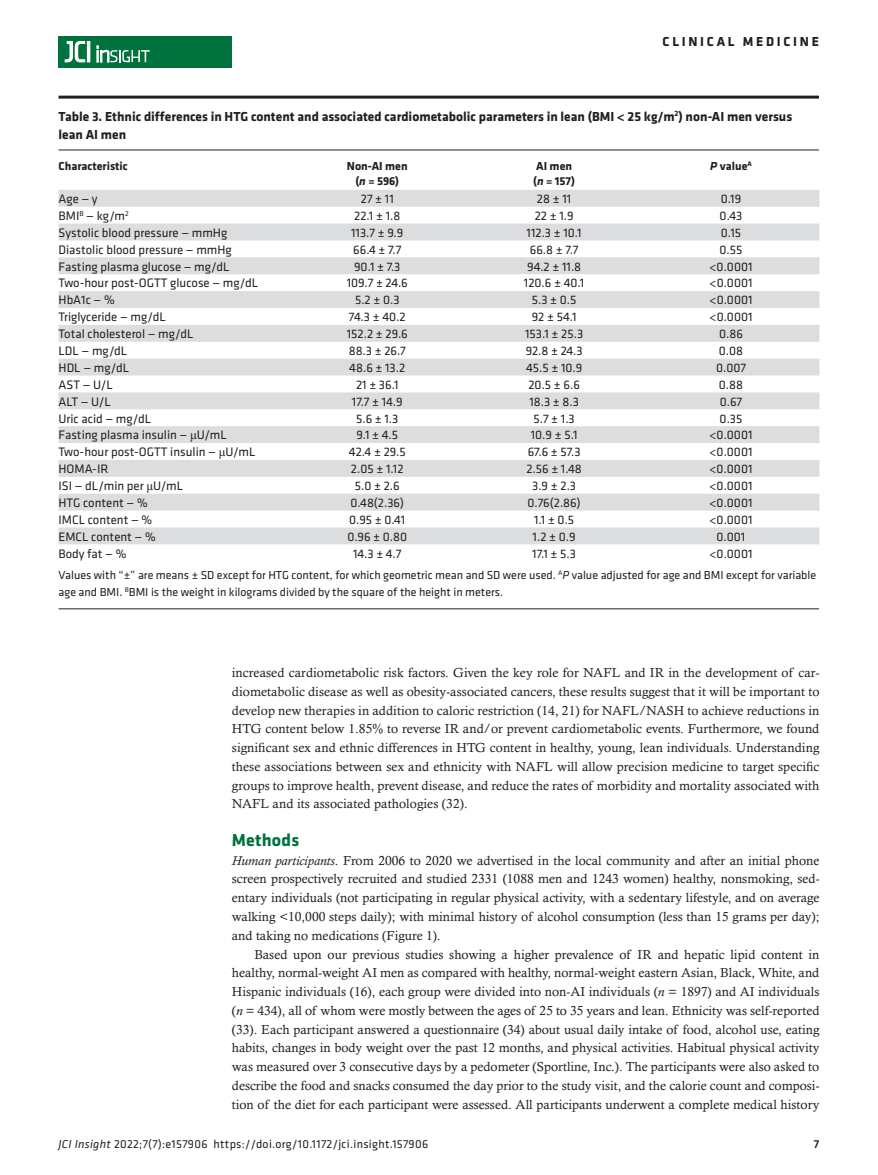
<style>
.page{position:relative;width:878px;height:1175px;background:#fff}
.page>*{position:absolute;margin:0;border:0;box-sizing:border-box;transform-origin:0 0}
.t1{font:700 18px "Klavika";letter-spacing:.01em;color:#00723e}
.t2{font:700 13.5px/18px "Klavika Basic";color:#231f20}
.t3{font:700 13.5px "Klavika Basic";letter-spacing:.2em;color:#231f20}
.t4{font:13.2px/18.8px "Calisto MT Std";color:#231f20;text-align:justify}
.t5{font:12.75px "Klavika";color:#231f20}
.t6{font:12px/16.5px "Klavika Basic";color:#231f20}
.t7{font:12px "Klavika Basic";letter-spacing:.025em;color:#231f20}
.t8{font:700 12px/15px "Klavika";color:#231f20;text-align:center}
.t9{font:500 12px "Klavika Basic";color:#231f20}
.s1{font-style:italic}
.s2{font-family:"Times New Roman"}
</style>
<div class="page">
<div style="left:59px;top:36px;width:173px;height:31px;background:#00723e"></div>
<hr style="left:87px;top:41px;width:3px;height:21px;background:#fff">
<svg style="left:64px;top:41px;width:21px;height:22px"></svg>
<svg style="left:97px;top:46px;width:53px;height:16px"></svg>
<hr style="left:59px;top:96px;width:760px;height:3px;background:#231f20">
<hr style="left:59px;top:150px;width:760px;height:1px;background:#231f20">
<hr style="left:59px;top:608px;width:760px;height:1px;background:#231f20">
<svg style="left:59px;top:190px;width:760px;height:354px;fill:#e1e2e4"></svg>
<p class="t3" style="left:662px;top:32px;width:158px">CLINICAL MEDICINE</p>
<p class="t2" style="left:58px;top:107px;width:735px">Table 3. Ethnic differences in HTG content and associated cardiometabolic parameters in lean (BMI &lt; 25 kg/m<sup>2</sup>) non-AI men versus lean AI men</p>
<p class="t8" style="left:59px;top:158px;width:71px">Characteristic</p>
<p class="t8" style="left:347px;top:158px;width:62px">Non-AI men (<span class="s1">n</span> = 596)</p>
<p class="t8" style="left:533px;top:158px;width:43px;text-align:left">AI men (<span class="s1">n</span> = 157)</p>
<p class="t8" style="left:710px;top:158px;width:43px"><span class="s1">P</span> value<sup>A</sup></p>
<p class="t5" style="left:59px;top:190px;width:41px">Age — y</p>
<p class="t5" style="left:361px;top:190px;width:35px">27 ± 11</p>
<p class="t5" style="left:537px;top:190px;width:36px">28 ± 11</p>
<p class="t5" style="left:720px;top:190px;width:22px">0.19</p>
<p class="t5" style="left:59px;top:207px;width:72px">BMI<sup>B</sup> — kg/m<sup>2</sup></p>
<p class="t5" style="left:354px;top:207px;width:48px">22.1 ± 1.8</p>
<p class="t5" style="left:534px;top:207px;width:40px">22 ± 1.9</p>
<p class="t5" style="left:719px;top:207px;width:24px">0.43</p>
<p class="t5" style="left:59px;top:224px;width:170px">Systolic blood pressure — mmHg</p>
<p class="t5" style="left:351px;top:224px;width:54px">113.7 ± 9.9</p>
<p class="t5" style="left:526px;top:224px;width:57px">112.3 ± 10.1</p>
<p class="t5" style="left:721px;top:224px;width:22px">0.15</p>
<p class="t5" style="left:59px;top:241px;width:175px">Diastolic blood pressure — mmHg</p>
<p class="t5" style="left:353px;top:241px;width:49px">66.4 ± 7.7</p>
<p class="t5" style="left:530px;top:241px;width:50px">66.8 ± 7.7</p>
<p class="t5" style="left:719px;top:241px;width:24px">0.55</p>
<p class="t5" style="left:59px;top:258px;width:172px">Fasting plasma glucose — mg/dL</p>
<p class="t5" style="left:354px;top:258px;width:48px">90.1 ± 7.3</p>
<p class="t5" style="left:527px;top:258px;width:56px">94.2 ± 11.8</p>
<p class="t5" style="left:709px;top:258px;width:44px">&lt;0.0001</p>
<p class="t5" style="left:59px;top:275px;width:201px">Two-hour post-OGTT glucose — mg/dL</p>
<p class="t5" style="left:347px;top:275px;width:63px">109.7 ± 24.6</p>
<p class="t5" style="left:524px;top:275px;width:62px">120.6 ± 40.1</p>
<p class="t5" style="left:709px;top:275px;width:44px">&lt;0.0001</p>
<p class="t5" style="left:59px;top:292px;width:58px">HbA1c — %</p>
<p class="t5" style="left:355px;top:292px;width:46px">5.2 ± 0.3</p>
<p class="t5" style="left:532px;top:292px;width:46px">5.3 ± 0.5</p>
<p class="t5" style="left:709px;top:292px;width:44px">&lt;0.0001</p>
<p class="t5" style="left:59px;top:309px;width:109px">Triglyceride — mg/dL</p>
<p class="t5" style="left:349px;top:309px;width:58px">74.3 ± 40.2</p>
<p class="t5" style="left:532px;top:309px;width:46px">92 ± 54.1</p>
<p class="t5" style="left:709px;top:309px;width:44px">&lt;0.0001</p>
<p class="t5" style="left:59px;top:325px;width:136px">Total cholesterol — mg/dL</p>
<p class="t5" style="left:347px;top:325px;width:62px">152.2 ± 29.6</p>
<p class="t5" style="left:525px;top:325px;width:60px">153.1 ± 25.3</p>
<p class="t5" style="left:719px;top:325px;width:25px">0.86</p>
<p class="t5" style="left:59px;top:342px;width:70px">LDL — mg/dL</p>
<p class="t5" style="left:349px;top:342px;width:59px">88.3 ± 26.7</p>
<p class="t5" style="left:525px;top:342px;width:59px">92.8 ± 24.3</p>
<p class="t5" style="left:719px;top:342px;width:26px">0.08</p>
<p class="t5" style="left:59px;top:359px;width:72px">HDL — mg/dL</p>
<p class="t5" style="left:349px;top:359px;width:57px">48.6 ± 13.2</p>
<p class="t5" style="left:526px;top:359px;width:58px">45.5 ± 10.9</p>
<p class="t5" style="left:716px;top:359px;width:31px">0.007</p>
<p class="t5" style="left:59px;top:376px;width:56px">AST — U/L</p>
<p class="t5" style="left:356px;top:376px;width:44px">21 ± 36.1</p>
<p class="t5" style="left:528px;top:376px;width:53px">20.5 ± 6.6</p>
<p class="t5" style="left:719px;top:376px;width:26px">0.88</p>
<p class="t5" style="left:59px;top:393px;width:54px">ALT — U/L</p>
<p class="t5" style="left:352px;top:393px;width:52px">17.7 ± 14.9</p>
<p class="t5" style="left:529px;top:393px;width:51px">18.3 ± 8.3</p>
<p class="t5" style="left:719px;top:393px;width:24px">0.67</p>
<p class="t5" style="left:59px;top:410px;width:94px">Uric acid — mg/dL</p>
<p class="t5" style="left:356px;top:410px;width:44px">5.6 ± 1.3</p>
<p class="t5" style="left:533px;top:410px;width:43px">5.7 ± 1.3</p>
<p class="t5" style="left:719px;top:410px;width:24px">0.35</p>
<p class="t5" style="left:59px;top:427px;width:170px">Fasting plasma insulin — <span class="s2">μ</span>U/mL</p>
<p class="t5" style="left:356px;top:427px;width:43px">9.1 ± 4.5</p>
<p class="t5" style="left:530px;top:427px;width:48px">10.9 ± 5.1</p>
<p class="t5" style="left:709px;top:427px;width:44px">&lt;0.0001</p>
<p class="t5" style="left:59px;top:444px;width:198px">Two-hour post-OGTT insulin — <span class="s2">μ</span>U/mL</p>
<p class="t5" style="left:349px;top:444px;width:58px">42.4 ± 29.5</p>
<p class="t5" style="left:527px;top:444px;width:54px">67.6 ± 57.3</p>
<p class="t5" style="left:709px;top:444px;width:44px">&lt;0.0001</p>
<p class="t5" style="left:59px;top:460px;width:51px">HOMA-IR</p>
<p class="t5" style="left:351px;top:460px;width:54px">2.05 ± 1.12</p>
<p class="t5" style="left:526px;top:460px;width:57px">2.56 ± 1.48</p>
<p class="t5" style="left:709px;top:460px;width:44px">&lt;0.0001</p>
<p class="t5" style="left:59px;top:477px;width:126px">ISI — dL/min per <span class="s2">μ</span>U/mL</p>
<p class="t5" style="left:355px;top:477px;width:46px">5.0 ± 2.6</p>
<p class="t5" style="left:532px;top:477px;width:45px">3.9 ± 2.3</p>
<p class="t5" style="left:709px;top:477px;width:44px">&lt;0.0001</p>
<p class="t5" style="left:59px;top:494px;width:91px">HTG content — %</p>
<p class="t5" style="left:350px;top:494px;width:55px">0.48(2.36)</p>
<p class="t5" style="left:527px;top:494px;width:55px">0.76(2.86)</p>
<p class="t5" style="left:709px;top:494px;width:44px">&lt;0.0001</p>
<p class="t5" style="left:59px;top:511px;width:95px">IMCL content — %</p>
<p class="t5" style="left:349px;top:511px;width:58px">0.95 ± 0.41</p>
<p class="t5" style="left:534px;top:511px;width:42px">1.1 ± 0.5</p>
<p class="t5" style="left:709px;top:511px;width:44px">&lt;0.0001</p>
<p class="t5" style="left:59px;top:528px;width:99px">EMCL content — %</p>
<p class="t5" style="left:347px;top:528px;width:61px">0.96 ± 0.80</p>
<p class="t5" style="left:532px;top:528px;width:45px">1.2 ± 0.9</p>
<p class="t5" style="left:716px;top:528px;width:30px">0.001</p>
<p class="t5" style="left:58px;top:545px;width:69px">Body fat — %</p>
<p class="t5" style="left:353px;top:545px;width:50px">14.3 ± 4.7</p>
<p class="t5" style="left:532px;top:545px;width:45px">17.1 ± 5.3</p>
<p class="t5" style="left:709px;top:545px;width:44px">&lt;0.0001</p>
<p class="t6" style="left:59px;top:566px;width:759px">Values with “±” are means ± SD except for HTG content, for which geometric mean and SD were used. <sup>A</sup><span class="s1">P</span> value adjusted for age and BMI except for variable age and BMI. <sup>B</sup>BMI is the weight in kilograms divided by the square of the height in meters.</p>
<p class="t4" style="left:232px;top:663px;width:589px">increased cardiometabolic risk factors. Given the key role for NAFL and IR in the development of car&shy;diometabolic disease as well as obesity-associated cancers, these results suggest that it will be important to develop new therapies in addition to caloric restriction (14, 21) for NAFL/NASH to achieve reductions in HTG content below 1.85% to reverse IR and/or prevent cardiometabolic events. Furthermore, we found significant sex and ethnic differences in HTG content in healthy, young, lean individuals. Understanding these associations between sex and ethnicity with NAFL will allow precision medicine to target specific groups to improve health, prevent disease, and reduce the rates of morbidity and mortality associated with NAFL and its associated pathologies (32).</p>
<h1 class="t1" style="left:232px;top:827px;width:69px">Methods</h1>
<p class="t4" style="left:232px;top:850px;width:589px"><span class="s1">Human participants</span>. From 2006 to 2020 we advertised in the local community and after an initial phone screen prospectively recruited and studied 2331 (1088 men and 1243 women) healthy, nonsmoking, sed&shy;entary individuals (not participating in regular physical activity, with a sedentary lifestyle, and on average walking &lt;10,000 steps daily); with minimal history of alcohol consumption (less than 15 grams per day); and taking no medications (Figure 1).</p>
<p class="t4" style="left:232px;top:944px;width:589px;text-indent:22px">Based upon our previous studies showing a higher prevalence of IR and hepatic lipid content in healthy, normal-weight AI men as compared with healthy, normal-weight eastern Asian, Black, White, and Hispanic individuals (16), each group were divided into non-AI individuals (<span class="s1">n</span> = 1897) and AI individuals (<span class="s1">n</span> = 434), all of whom were mostly between the ages of 25 to 35 years and lean. Ethnicity was self-reported (33). Each participant answered a questionnaire (34) about usual daily intake of food, alcohol use, eating habits, changes in body weight over the past 12 months, and physical activities. Habitual physical activity was measured over 3 consecutive days by a pedometer (Sportline, Inc.). The participants were also asked to describe the food and snacks consumed the day prior to the study visit, and the calorie count and composi&shy;tion of the diet for each participant were assessed. All participants underwent a complete medical history</p>
<p class="t7" style="left:59px;top:1135px;width:371px"><span class="s1">JCI Insight</span> 2022;7(7):e157906 https://doi.org/10.1172/jci.insight.157906</p>
<p class="t9" style="left:813px;top:1135px;width:7px">7</p>
</div>
